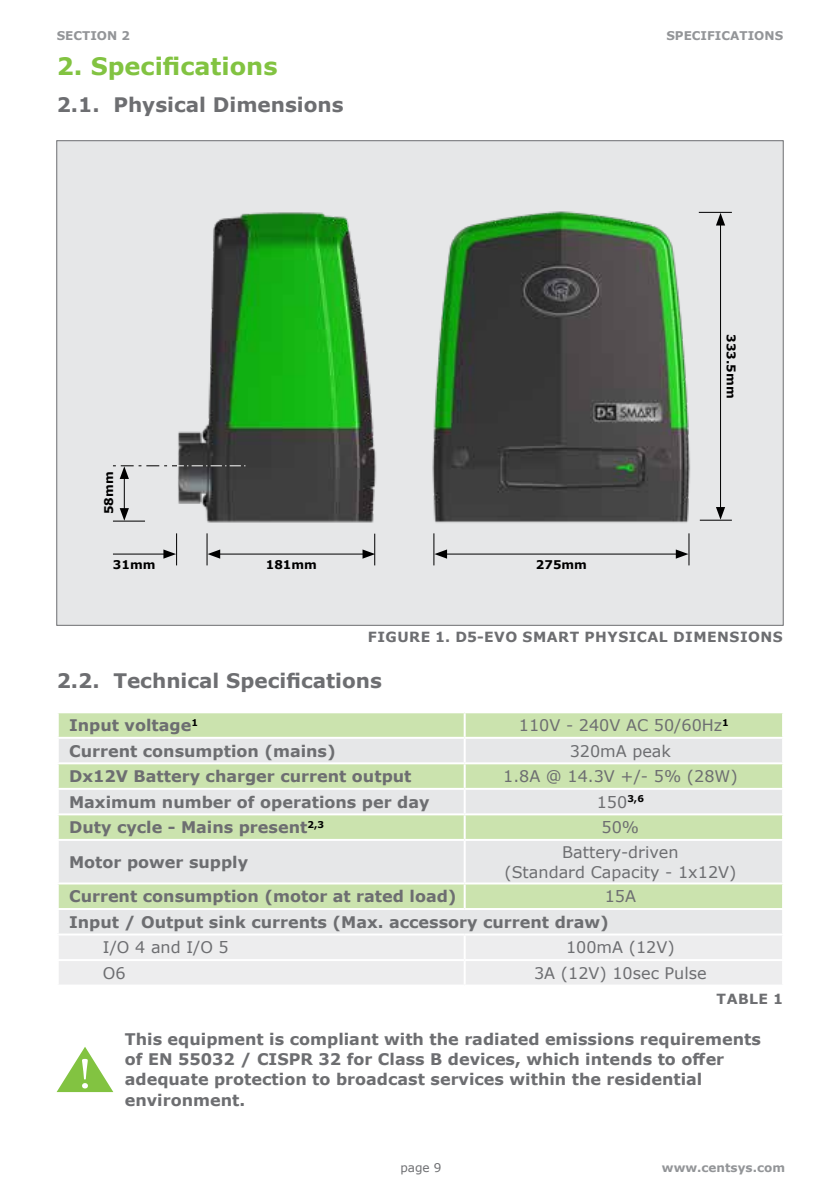
<style>
.page{position:relative;width:840px;height:1191px;background:#fff}
.page>*{position:absolute;margin:0;border:0;box-sizing:border-box;transform-origin:0 0}
.t1{font:700 24px "Verdana";color:#82c341}
.t2{font:700 20px "Verdana";color:#6d6e71}
.t3{font:700 16px/20px "Verdana";color:#6d6e71}
.t4{font:16px/20px "Verdana";color:#6d6e71;text-align:center}
.t5{font:700 14px "Verdana";letter-spacing:.035em;color:#6d6e71}
.t6{font:700 12px "Verdana";color:#939598}
.t7{font:700 12px "Verdana";color:#000}
.t8{font:12px "Verdana";color:#6d6e71}
</style>
<div class="page">
<div style="left:56px;top:140px;width:727px;height:486px;background:#e6e7e8;border:1px solid #6d6e71"></div>
<hr style="left:113px;top:520px;width:32px;height:1px;background:#000">
<hr style="left:374px;top:533px;width:1px;height:32px;background:#000">
<hr style="left:688px;top:533px;width:1px;height:32px;background:#000">
<hr style="left:698px;top:212px;width:33px;height:1px;background:#000">
<hr style="left:206px;top:533px;width:1px;height:32px;background:#000">
<hr style="left:433px;top:533px;width:1px;height:32px;background:#000">
<hr style="left:699px;top:520px;width:32px;height:1px;background:#000">
<hr style="left:176px;top:533px;width:1px;height:32px;background:#000">
<hr style="left:124px;top:476px;width:1px;height:35px;background:#000">
<svg style="left:120px;top:508px;width:9px;height:13px"></svg>
<hr style="left:217px;top:553px;width:148px;height:1px;background:#000">
<svg style="left:207px;top:549px;width:13px;height:9px"></svg>
<svg style="left:362px;top:549px;width:13px;height:9px"></svg>
<hr style="left:443px;top:553px;width:235px;height:1px;background:#000">
<svg style="left:434px;top:549px;width:13px;height:9px"></svg>
<svg style="left:675px;top:549px;width:13px;height:9px"></svg>
<hr style="left:719px;top:222px;width:1px;height:288px;background:#000">
<svg style="left:715px;top:507px;width:9px;height:13px"></svg>
<svg style="left:716px;top:213px;width:8px;height:12px"></svg>
<hr style="left:113px;top:553px;width:53px;height:1px;background:#000">
<svg style="left:163px;top:549px;width:13px;height:9px"></svg>
<img style="left:432px;top:211px;width:267px;height:312px">
<img style="left:178px;top:212px;width:199px;height:311px">
<svg style="left:113px;top:465px;width:132px;height:14px"></svg>
<div style="left:59px;top:713px;width:722px;height:126px;background:#cbe3ae"></div>
<div style="left:59px;top:739px;width:722px;height:23px;background:#e6e7e8"></div>
<div style="left:59px;top:790px;width:722px;height:23px;background:#e6e7e8"></div>
<svg style="left:59px;top:841px;width:722px;height:67px;background:#dce5d3"></svg>
<div style="left:58px;top:909px;width:724px;height:25px;background:#e6e7e8"></div>
<div style="left:59px;top:936px;width:722px;height:48px;background:#ededee"></div>
<hr style="left:463px;top:713px;width:2px;height:24px;background:#fff">
<hr style="left:57px;top:737px;width:407px;height:2px;background:#fff">
<hr style="left:463px;top:739px;width:2px;height:23px;background:#fff">
<hr style="left:57px;top:762px;width:407px;height:2px;background:#fff">
<hr style="left:464px;top:762px;width:319px;height:2px;background:#fff">
<hr style="left:463px;top:764px;width:2px;height:24px;background:#fff">
<hr style="left:57px;top:788px;width:407px;height:2px;background:#fff">
<hr style="left:464px;top:788px;width:319px;height:2px;background:#fff">
<hr style="left:463px;top:790px;width:2px;height:23px;background:#fff">
<hr style="left:57px;top:813px;width:407px;height:2px;background:#fff">
<hr style="left:464px;top:813px;width:319px;height:2px;background:#fff">
<hr style="left:463px;top:815px;width:2px;height:24px;background:#fff">
<hr style="left:463px;top:841px;width:2px;height:41px;background:#fff">
<hr style="left:57px;top:882px;width:407px;height:2px;background:#fff">
<hr style="left:464px;top:882px;width:319px;height:2px;background:#fff">
<hr style="left:463px;top:884px;width:2px;height:24px;background:#fff">
<hr style="left:57px;top:908px;width:407px;height:2px;background:#fff">
<hr style="left:57px;top:910px;width:2px;height:23px;background:#fff">
<hr style="left:464px;top:908px;width:319px;height:2px;background:#fff">
<hr style="left:781px;top:910px;width:2px;height:23px;background:#fff">
<hr style="left:57px;top:933px;width:407px;height:2px;background:#fff">
<hr style="left:464px;top:933px;width:319px;height:2px;background:#fff">
<hr style="left:463px;top:935px;width:2px;height:24px;background:#fff">
<hr style="left:57px;top:959px;width:407px;height:2px;background:#fff">
<hr style="left:464px;top:959px;width:319px;height:2px;background:#fff">
<hr style="left:463px;top:961px;width:2px;height:23px;background:#fff">
<hr style="left:464px;top:737px;width:319px;height:2px;background:#fff">
<svg style="left:57px;top:1047px;width:56px;height:45px"></svg>
<p class="t6" style="left:57px;top:27px;width:75px">SECTION 2</p>
<p class="t6" style="left:666px;top:27px;width:118px">SPECIFICATIONS</p>
<h1 class="t1" style="left:57px;top:49px;width:222px">2. Specifications</h1>
<p class="t2" style="left:57px;top:90px;width:288px">2.1. Physical Dimensions</p>
<p class="t7" style="left:100px;top:514px;width:44px;rotate:-90deg">58mm</p>
<p class="t7" style="left:113px;top:556px;width:44px">31mm</p>
<p class="t7" style="left:266px;top:556px;width:52px">181mm</p>
<p class="t7" style="left:535px;top:556px;width:52px">275mm</p>
<p class="t7" style="left:739px;top:334px;width:65px;rotate:90deg">333.5mm</p>
<p class="t5" style="left:367px;top:627px;width:416px">FIGURE 1. D5-EVO SMART PHYSICAL DIMENSIONS</p>
<p class="t2" style="left:57px;top:667px;width:326px">2.2. Technical Specifications</p>
<p class="t3" style="left:69px;top:715px;width:130px">Input voltage<sup>1</sup></p>
<p class="t4" style="left:518px;top:715px;width:211px">110V - 240V AC 50/60Hz<sup>1</sup></p>
<p class="t3" style="left:69px;top:740px;width:268px">Current consumption (mains)</p>
<p class="t4" style="left:569px;top:740px;width:103px">320mA peak</p>
<p class="t3" style="left:69px;top:766px;width:344px">Dx12V Battery charger current output</p>
<p class="t4" style="left:503px;top:766px;width:236px">1.8A @ 14.3V +/- 5% (28W)</p>
<p class="t3" style="left:69px;top:791px;width:361px">Maximum number of operations per day</p>
<p class="t4" style="left:596px;top:791px;width:49px">150<sup>3,6</sup></p>
<p class="t3" style="left:69px;top:817px;width:256px">Duty cycle - Mains present<sup>2,3</sup></p>
<p class="t4" style="left:601px;top:817px;width:39px">50%</p>
<p class="t3" style="left:69px;top:851px;width:180px">Motor power supply</p>
<p class="t4" style="left:504px;top:842px;width:233px">Battery-driven<br>(Standard Capacity - 1x12V)</p>
<p class="t3" style="left:69px;top:886px;width:389px">Current consumption (motor at rated load)</p>
<p class="t4" style="left:604px;top:886px;width:33px">15A</p>
<p class="t3" style="left:69px;top:911px;width:541px">Input / Output sink currents (Max. accessory current draw)</p>
<p class="t4" style="left:103px;top:937px;width:127px">I/O 4 and I/O 5</p>
<p class="t4" style="left:565px;top:937px;width:110px">100mA (12V)</p>
<p class="t4" style="left:103px;top:963px;width:24px">O6</p>
<p class="t4" style="left:534px;top:963px;width:174px">3A (12V) 10sec Pulse</p>
<p class="t5" style="left:716px;top:988px;width:68px">TABLE 1</p>
<p class="t3" style="left:125px;top:1029px;width:637px">This equipment is compliant with the radiated emissions requirements of EN 55032 / CISPR 32 for Class B devices, which intends to offer adequate protection to broadcast services within the residential environment.</p>
<p class="t8" style="left:400px;top:1159px;width:43px">page 9</p>
<p class="t6" style="left:661px;top:1159px;width:124px">www.centsys.com</p>
</div>
